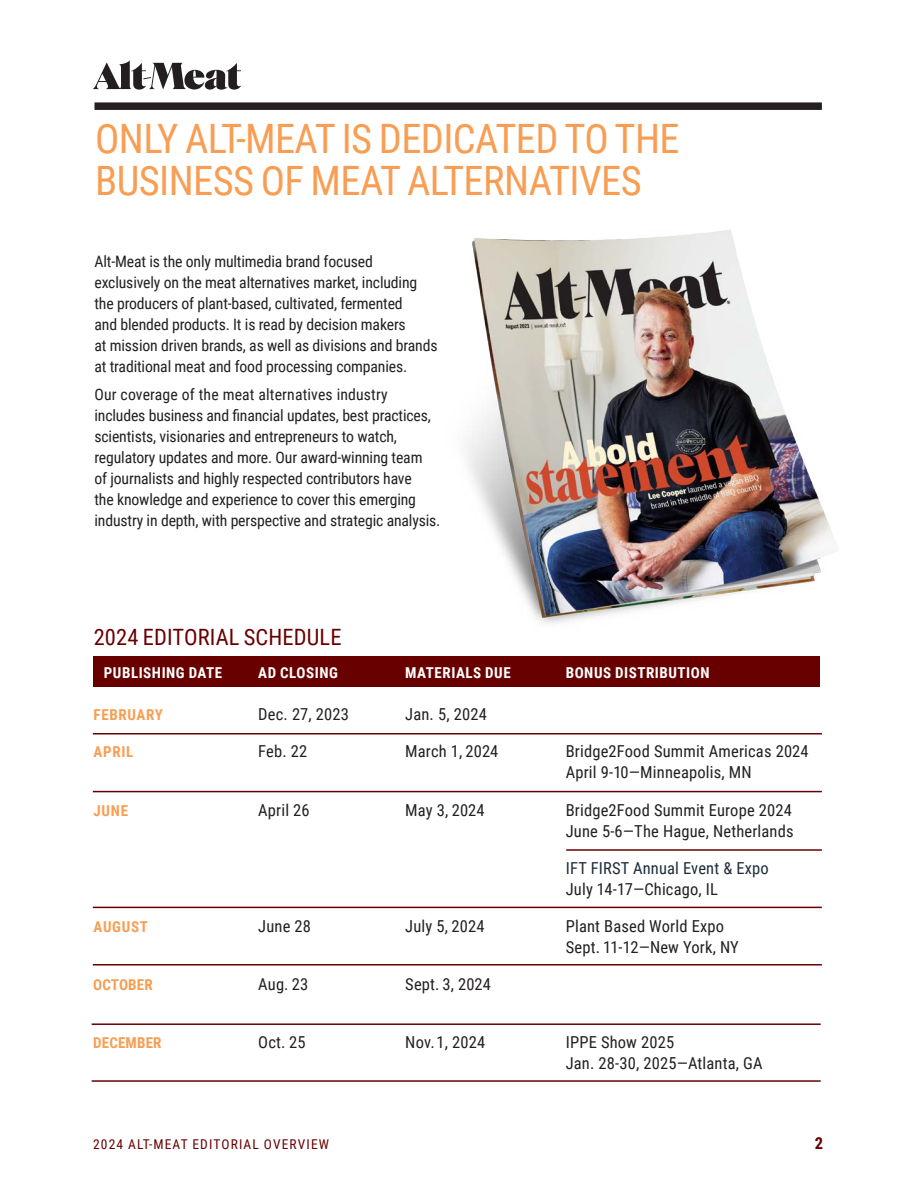
<style>
.page{position:relative;width:918px;height:1188px;background:#fff}
.page>*{position:absolute;margin:0;border:0;box-sizing:border-box;transform-origin:0 0}
.t1{font:40.5px/42px "Roboto Condensed";letter-spacing:-.015em;color:#f89e54}
.t2{font:22.5px "Roboto Condensed";letter-spacing:.005em;color:#690000}
.t3{font:16.5px/21px "Roboto Condensed";letter-spacing:.01em;color:#231f20}
.t4{font:16.5px "Roboto Condensed";letter-spacing:.01em;color:#1e2b38}
.t5{font:700 16.5px "Roboto Condensed";color:#690000}
.t6{font:15.75px/21px "Roboto Condensed";letter-spacing:-.01em;color:#231f20}
.t7{font:700 15px "Roboto Condensed";letter-spacing:.035em;color:#fff}
.t8{font:700 15px "Roboto Condensed";letter-spacing:.04em;color:#f89e54}
.t9{font:700 15px "Roboto Condensed";letter-spacing:.01em;color:#f89e54}
.t10{font:13.5px "Roboto Condensed";letter-spacing:.085em;color:#690000}
</style>
<div class="page">
<div style="left:93px;top:656px;width:727px;height:31px;background:#690000"></div>
<div style="left:94px;top:102px;width:728px;height:8px;background:#231f20"></div>
<hr style="left:566px;top:849px;width:256px;height:2px;background:#690000">
<hr style="left:93px;top:733px;width:729px;height:1px;background:#690000">
<hr style="left:93px;top:791px;width:729px;height:1px;background:#690000">
<hr style="left:93px;top:907px;width:729px;height:1px;background:#690000">
<hr style="left:93px;top:964px;width:729px;height:2px;background:#690000">
<hr style="left:92px;top:1080px;width:729px;height:2px;background:#690000">
<hr style="left:92px;top:1023px;width:729px;height:2px;background:#690000">
<svg style="left:93px;top:60px;width:148px;height:30px"></svg>
<img style="left:467px;top:230px;width:369px;height:394px">
<h1 class="t1" style="left:95px;top:116px;width:586px">ONLY ALT-MEAT IS DEDICATED TO THE<br>BUSINESS OF MEAT ALTERNATIVES</h1>
<p class="t6" style="left:94px;top:250px;width:345px">Alt-Meat is the only multimedia brand focused exclusively on the meat alternatives market, including the producers of plant-based, cultivated, fermented<br>and blended products. It is read by decision makers<br>at mission driven brands, as well as divisions and brands at traditional meat and food processing companies.</p>
<p class="t6" style="left:94px;top:383px;width:347px">Our coverage of the meat alternatives industry includes business and financial updates, best practices, scientists, visionaries and entrepreneurs to watch, regulatory updates and more. Our award-winning team<br>of journalists and highly respected contributors have<br>the knowledge and experience to cover this emerging industry in depth, with perspective and strategic analysis.</p>
<h2 class="t2" style="left:94px;top:622px;width:249px">2024 EDITORIAL SCHEDULE</h2>
<p class="t7" style="left:104px;top:662px;width:120px">PUBLISHING DATE</p>
<p class="t7" style="left:258px;top:662px;width:81px">AD CLOSING</p>
<p class="t7" style="left:405px;top:662px;width:107px">MATERIALS DUE</p>
<p class="t7" style="left:566px;top:662px;width:145px">BONUS DISTRIBUTION</p>
<p class="t8" style="left:94px;top:704px;width:71px">FEBRUARY</p>
<p class="t3" style="left:258px;top:703px;width:92px">Dec. 27, 2023</p>
<p class="t3" style="left:405px;top:703px;width:83px">Jan. 5, 2024</p>
<p class="t8" style="left:94px;top:742px;width:41px">APRIL</p>
<p class="t3" style="left:258px;top:740px;width:51px">Feb. 22</p>
<p class="t3" style="left:405px;top:740px;width:95px">March 1, 2024</p>
<p class="t3" style="left:566px;top:740px;width:245px">Bridge2Food Summit Americas 2024<br>April 9-10—Minneapolis, MN</p>
<p class="t8" style="left:94px;top:800px;width:36px">JUNE</p>
<p class="t3" style="left:258px;top:799px;width:53px">April 26</p>
<p class="t3" style="left:405px;top:799px;width:81px">May 3, 2024</p>
<p class="t3" style="left:566px;top:799px;width:229px">Bridge2Food Summit Europe 2024<br>June 5-6—The Hague, Netherlands</p>
<p class="t4" style="left:566px;top:856px;width:205px">IFT FIRST Annual Event &amp; Expo</p>
<p class="t3" style="left:566px;top:878px;width:154px">July 14-17—Chicago, IL</p>
<p class="t8" style="left:94px;top:916px;width:56px">AUGUST</p>
<p class="t3" style="left:258px;top:915px;width:54px">June 28</p>
<p class="t3" style="left:405px;top:915px;width:81px">July 5, 2024</p>
<p class="t3" style="left:566px;top:915px;width:175px">Plant Based World Expo<br>Sept. 11-12—New York, NY</p>
<p class="t9" style="left:93px;top:974px;width:61px">OCTOBER</p>
<p class="t3" style="left:258px;top:973px;width:51px">Aug. 23</p>
<p class="t3" style="left:405px;top:973px;width:87px">Sept. 3, 2024</p>
<p class="t9" style="left:93px;top:1033px;width:70px">DECEMBER</p>
<p class="t3" style="left:258px;top:1031px;width:49px">Oct. 25</p>
<p class="t3" style="left:405px;top:1031px;width:82px">Nov. 1, 2024</p>
<p class="t3" style="left:566px;top:1031px;width:198px">IPPE Show 2025<br>Jan. 28-30, 2025—Atlanta, GA</p>
<p class="t10" style="left:93px;top:1135px;width:238px">2024 ALT-MEAT EDITORIAL OVERVIEW</p>
<p class="t5" style="left:815px;top:1132px;width:10px">2</p>
</div>
